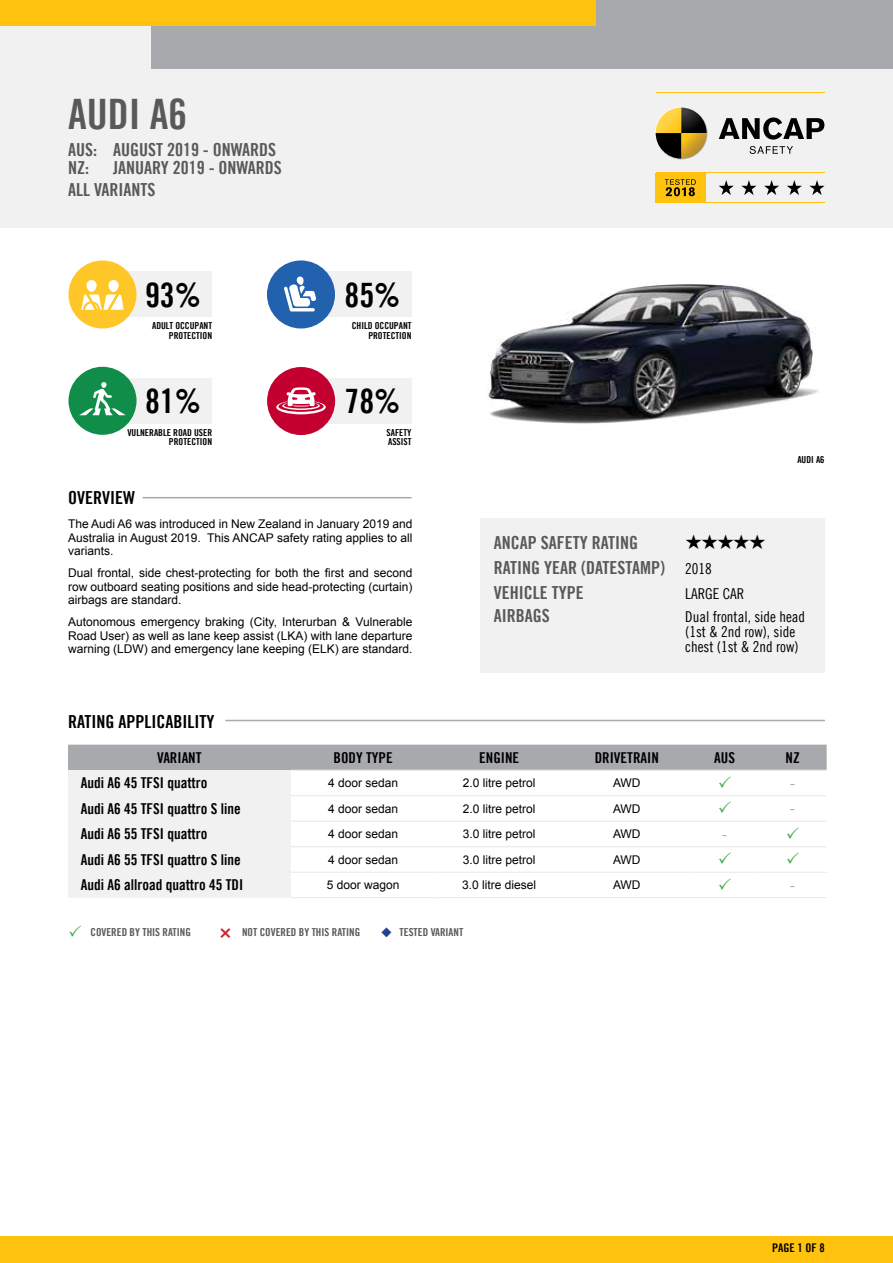
<style>
.page{position:relative;width:893px;height:1263px;background:#fff}
.page>*{position:absolute;margin:0;border:0;box-sizing:border-box;transform-origin:0 0}
.t1{font:42px "Trade Gothic Bold Cond Twenty";color:#58595b}
.t2{font:33.6px "Trade Gothic Bold Cond Twenty";color:#000}
.t3{font:21px "Zapf Dingbats";color:#000}
.t4{font:18px/18px "Trade Gothic Bold Cond Twenty";color:#58595b}
.t5{font:18px "Trade Gothic Bold Cond Twenty";color:#000}
.t6{font:16.5px "Trade Gothic LT";color:#a7a9ac}
.t7{font:15px "Trade Gothic Bold Cond Twenty";color:#000}
.t8{font:15px/15px "Trade Gothic Cond Eighteen Obl";color:#000}
.t9{font:12px/13.5px "Arial";color:#000;text-align:justify}
.t10{font:12px "Trade Gothic Bold Cond Twenty";color:#000}
.t11{font:10.95px "Trade Gothic Bold Cond Twenty";color:#58595b}
.t12{font:9.6px/9.6px "Trade Gothic Bold Cond Twenty";color:#000;text-align:right}
.s1{font-family:"Trade Gothic Cond Eighteen Obl";font-size:15px;color:#000}
</style>
<div class="page">
<div style="left:0;top:0;width:893px;height:227px;background:#f1f1f2"></div>
<div style="left:152px;top:0;width:741px;height:68px;background:#a7a9ac"></div>
<div style="left:0;top:0;width:595px;height:26px;background:#ffc20e"></div>
<div style="left:102px;top:272px;width:110px;height:45px;background:#f1f1f2"></div>
<svg style="left:68px;top:260px;width:69px;height:68px"></svg>
<div style="left:301px;top:272px;width:111px;height:45px;background:#f1f1f2"></div>
<svg style="left:267px;top:260px;width:68px;height:68px"></svg>
<div style="left:102px;top:378px;width:110px;height:45px;background:#f1f1f2"></div>
<svg style="left:68px;top:367px;width:69px;height:68px"></svg>
<div style="left:301px;top:378px;width:111px;height:45px;background:#f1f1f2"></div>
<svg style="left:267px;top:367px;width:68px;height:68px"></svg>
<img style="left:487px;top:284px;width:332px;height:140px">
<div style="left:0;top:1236px;width:893px;height:27px;background:#ffc20e"></div>
<div style="left:656px;top:173px;width:50px;height:30px;background:#ffc20e"></div>
<hr style="left:656px;top:172px;width:168px;height:1px;background:#ffc20e">
<hr style="left:656px;top:202px;width:168px;height:1px;background:#ffc20e">
<hr style="left:656px;top:92px;width:168px;height:1px;background:#ffc20e">
<svg style="left:719px;top:180px;width:15px;height:15px"></svg>
<svg style="left:741px;top:180px;width:15px;height:15px"></svg>
<svg style="left:764px;top:180px;width:15px;height:15px"></svg>
<svg style="left:787px;top:180px;width:15px;height:15px"></svg>
<svg style="left:809px;top:180px;width:16px;height:15px"></svg>
<svg style="left:750px;top:146px;width:43px;height:8px"></svg>
<svg style="left:719px;top:117px;width:105px;height:23px"></svg>
<svg style="left:656px;top:108px;width:51px;height:51px"></svg>
<svg style="left:665px;top:179px;width:31px;height:17px"></svg>
<div style="left:480px;top:518px;width:345px;height:155px;background:#f1f1f2"></div>
<hr style="left:143px;top:497px;width:269px;height:1px;background:#a7a9ac">
<hr style="left:225px;top:720px;width:600px;height:1px;background:#a7a9ac">
<svg style="left:68px;top:745px;width:759px;height:153px"></svg>
<h1 class="t1" style="left:68px;top:89px;width:120px">AUDI A6</h1>
<h3 class="t4" style="left:68px;top:140px;width:210px">AUS: AUGUST 2019 - ONWARDS<br>NZ:</h3>
<h3 class="t4" style="left:68px;top:156px;width:215px;line-height:22.2px;text-indent:45px">JANUARY 2019 - ONWARDS<br>ALL VARIANTS</h3>
<h2 class="t2" style="left:145px;top:274px;width:57px">93%</h2>
<p class="t12" style="left:152px;top:321px;width:62px">ADULT OCCUPANT<br>PROTECTION</p>
<h2 class="t2" style="left:145px;top:380px;width:57px">81%</h2>
<p class="t12" style="left:127px;top:427px;width:86px">VULNERABLE ROAD USER<br>PROTECTION</p>
<h3 class="t5" style="left:68px;top:487px;width:68px">OVERVIEW</h3>
<h2 class="t2" style="left:344px;top:274px;width:57px">85%</h2>
<p class="t12" style="left:352px;top:321px;width:61px">CHILD OCCUPANT<br>PROTECTION</p>
<h2 class="t2" style="left:344px;top:380px;width:57px">78%</h2>
<p class="t12" style="left:386px;top:427px;width:27px;text-align:left">SAFETY<br>ASSIST</p>
<p class="t9" style="left:68px;top:518px;width:346px">The Audi A6 was introduced in New Zealand in January 2019 and Australia in August 2019. This ANCAP safety rating applies to all variants.</p>
<p class="t9" style="left:68px;top:567px;width:346px">Dual frontal, side chest-protecting for both the first and second row outboard seating positions and side head-protecting (curtain) airbags are standard.</p>
<p class="t9" style="left:68px;top:616px;width:346px">Autonomous emergency braking (City, Interurban &amp; Vulnerable Road User) as well as lane keep assist (LKA) with lane departure warning (LDW) and emergency lane keeping (ELK) are standard.</p>
<h3 class="t5" style="left:68px;top:710px;width:148px">RATING APPLICABILITY</h3>
<h3 class="t4" style="left:494px;top:533px;width:146px">ANCAP SAFETY RATING</h3>
<h3 class="t3" style="left:685px;top:532px;width:82px">★★★★★</h3>
<h3 class="t4" style="left:494px;top:555px;width:219px;line-height:24.8px">RATING YEAR (DATESTAMP) <span class="s1">2018<br></span>VEHICLE TYPE</h3>
<p class="t8" style="left:685px;top:585px;width:61px">LARGE CAR</p>
<p class="t12" style="left:797px;top:454px;width:29px">AUDI A6</p>
<h3 class="t4" style="left:494px;top:606px;width:57px">AIRBAGS</h3>
<p class="t8" style="left:685px;top:609px;width:121px">Dual frontal, side head (1st &amp; 2nd row), side chest (1st &amp; 2nd row)</p>
<p class="t7" style="left:157px;top:748px;width:46px">VARIANT</p>
<p class="t7" style="left:334px;top:748px;width:61px">BODY TYPE</p>
<p class="t7" style="left:479px;top:748px;width:41px">ENGINE</p>
<p class="t7" style="left:595px;top:748px;width:66px">DRIVETRAIN</p>
<p class="t7" style="left:714px;top:748px;width:22px">AUS</p>
<p class="t7" style="left:785px;top:748px;width:16px">NZ</p>
<p class="t7" style="left:81px;top:774px;width:128px">Audi A6 45 TFSI quattro</p>
<p class="t9" style="left:328px;top:776px;width:72px">4 door sedan</p>
<p class="t9" style="left:463px;top:776px;width:74px">2.0 litre petrol</p>
<p class="t9" style="left:613px;top:776px;width:29px">AWD</p>
<h3 class="t6" style="left:790px;top:773px;width:7px">-</h3>
<p class="t7" style="left:81px;top:799px;width:161px">Audi A6 45 TFSI quattro S line</p>
<p class="t9" style="left:328px;top:802px;width:72px">4 door sedan</p>
<p class="t9" style="left:463px;top:802px;width:74px">2.0 litre petrol</p>
<p class="t9" style="left:613px;top:802px;width:29px">AWD</p>
<h3 class="t6" style="left:790px;top:798px;width:7px">-</h3>
<p class="t7" style="left:81px;top:825px;width:128px">Audi A6 55 TFSI quattro</p>
<p class="t9" style="left:328px;top:827px;width:72px">4 door sedan</p>
<p class="t9" style="left:463px;top:827px;width:74px">3.0 litre petrol</p>
<p class="t9" style="left:613px;top:827px;width:29px">AWD</p>
<h3 class="t6" style="left:722px;top:824px;width:7px">-</h3>
<p class="t7" style="left:81px;top:850px;width:161px">Audi A6 55 TFSI quattro S line</p>
<p class="t9" style="left:328px;top:853px;width:72px">4 door sedan</p>
<p class="t9" style="left:463px;top:853px;width:74px">3.0 litre petrol</p>
<p class="t9" style="left:613px;top:853px;width:29px">AWD</p>
<p class="t7" style="left:81px;top:876px;width:164px">Audi A6 allroad quattro 45 TDI</p>
<p class="t9" style="left:327px;top:878px;width:74px">5 door wagon</p>
<p class="t9" style="left:462px;top:878px;width:76px">3.0 litre diesel</p>
<p class="t9" style="left:613px;top:878px;width:29px">AWD</p>
<h3 class="t6" style="left:790px;top:875px;width:7px">-</h3>
<p class="t11" style="left:91px;top:926px;width:102px">COVERED BY THIS RATING</p>
<p class="t11" style="left:242px;top:926px;width:120px">NOT COVERED BY THIS RATING</p>
<p class="t11" style="left:400px;top:926px;width:65px">TESTED VARIANT</p>
<p class="t10" style="left:772px;top:1241px;width:54px">PAGE 1 OF 8</p>
</div>
